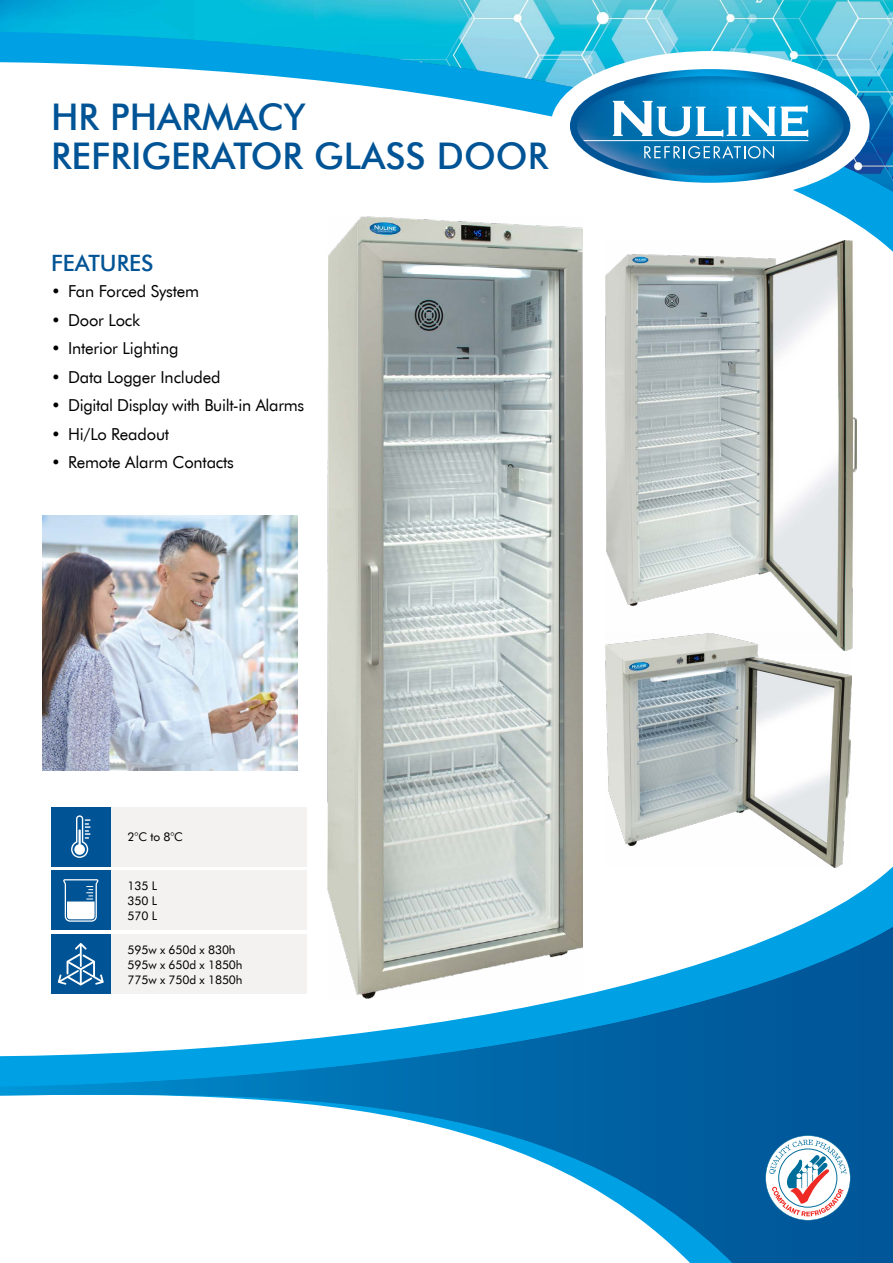
<style>
.page{position:relative;width:893px;height:1263px;background:#fff}
.page>*{position:absolute;margin:0;border:0;box-sizing:border-box;transform-origin:0 0}
.t1{font:500 36.75px/38.2px "Futura BT";color:#005496}
.t2{font:500 22.5px "Futura BT";color:#005496}
.t3{font:16.5px "Futura BT";letter-spacing:-.01em;color:#000}
.t4{font:12px/15px "Futura BT";letter-spacing:-.01em;color:#000}
</style>
<div class="page">
<svg style="left:361px;top:205px;width:532px;height:121px"></svg>
<img style="left:0;top:0;width:893px;height:205px">
<svg style="left:0;top:1087px;width:893px;height:176px"></svg>
<svg style="left:0;top:807px;width:893px;height:280px"></svg>
<div style="left:551px;top:51px;width:319px;height:150px;background:#fff;border-radius:50%"></div>
<svg style="left:570px;top:69px;width:280px;height:114px"></svg>
<svg style="left:765px;top:1135px;width:85px;height:85px"></svg>
<img style="left:43px;top:516px;width:255px;height:255px">
<div style="left:51px;top:934px;width:255px;height:60px;background:#f4f2f1"></div>
<div style="left:51px;top:934px;width:60px;height:60px;background:#005496"></div>
<svg style="left:58px;top:943px;width:46px;height:42px"></svg>
<div style="left:51px;top:871px;width:255px;height:59px;background:#f4f2f1"></div>
<div style="left:51px;top:871px;width:60px;height:59px;background:#005496"></div>
<svg style="left:63px;top:879px;width:35px;height:43px"></svg>
<div style="left:51px;top:807px;width:255px;height:59px;background:#f4f2f1"></div>
<div style="left:51px;top:807px;width:60px;height:59px;background:#005496"></div>
<svg style="left:71px;top:815px;width:20px;height:43px"></svg>
<img style="left:327px;top:217px;width:256px;height:781px">
<img style="left:606px;top:241px;width:251px;height:408px">
<img style="left:606px;top:633px;width:245px;height:234px">
<h1 class="t1" style="left:51px;top:98px;width:499px">HR PHARMACY<br>REFRIGERATOR GLASS DOOR</h1>
<h2 class="t2" style="left:51px;top:250px;width:104px">FEATURES</h2>
<p class="t3" style="left:51px;top:281px;width:150px">• Fan Forced System</p>
<p class="t3" style="left:51px;top:310px;width:91px">• Door Lock</p>
<p class="t3" style="left:51px;top:338px;width:129px">• Interior Lighting</p>
<p class="t3" style="left:51px;top:367px;width:171px">• Data Logger Included</p>
<p class="t3" style="left:51px;top:395px;width:255px">• Digital Display with Built-in Alarms</p>
<p class="t3" style="left:51px;top:424px;width:120px">• Hi/Lo Readout</p>
<p class="t3" style="left:51px;top:452px;width:184px">• Remote Alarm Contacts</p>
<p class="t4" style="left:128px;top:829px;width:57px">2°C to 8°C</p>
<p class="t4" style="left:128px;top:878px;width:31px;text-align:justify">135 L 350 L 570 L</p>
<p class="t4" style="left:128px;top:942px;width:117px">595w x 650d x 830h<br>595w x 650d x 1850h<br>775w x 750d x 1850h</p>
</div>
